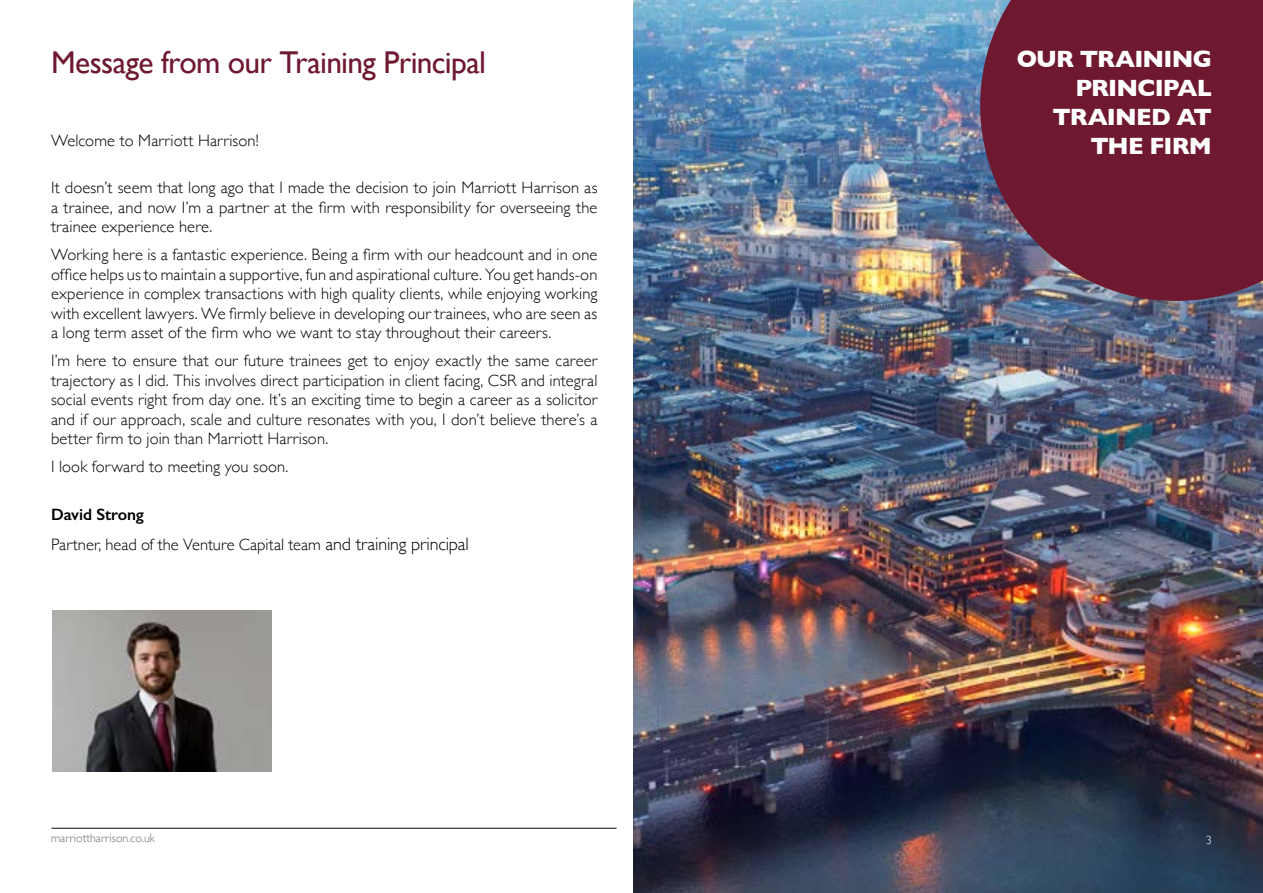
<style>
.page{position:relative;width:1263px;height:893px;background:#fff}
.page>*{position:absolute;margin:0;border:0;box-sizing:border-box;transform-origin:0 0}
.t1{font:31.5px "Gill Sans";letter-spacing:-.025em;color:#6f1931}
.t2{font:700 24px/28.8px "Gill Sans";letter-spacing:-.035em;color:#fff;text-align:right}
.t3{font:300 16.5px/19.5px "Gill Sans";letter-spacing:.01em;color:#000;text-align:justify}
.t4{font:300 12px "Gill Sans";color:#6e7072}
.t5{font:300 12px "Gill Sans";color:#fff}
.s1{font-weight:600}
.s2{font-size:18px}
</style>
<div class="page">
<img style="left:634px;top:0;width:629px;height:893px">
<svg style="left:980px;top:0;width:283px;height:301px;background:#6e233b"></svg>
<img style="left:53px;top:611px;width:218px;height:161px">
<hr style="left:51px;top:828px;width:566px;height:1px;background:#0b0a0b">
<h1 class="t1" style="left:51px;top:44px;width:437px">Message from our Training Principal</h1>
<p class="t3" style="left:51px;top:130px;width:209px">Welcome to Marriott Harrison!</p>
<p class="t3" style="left:51px;top:177px;width:548px">It doesn’t seem that long ago that I made the decision to join Marriott Harrison as a trainee, and now I’m a partner at the firm with responsibility for overseeing the trainee experience here.</p>
<p class="t3" style="left:51px;top:244px;width:548px">Working here is a fantastic experience. Being a firm with our headcount and in one office helps us to maintain a supportive, fun and aspirational culture. You get hands-on experience in complex transactions with high quality clients, while enjoying working with excellent lawyers. We firmly believe in developing our trainees, who are seen as a long term asset of the firm who we want to stay throughout their careers.</p>
<p class="t3" style="left:51px;top:350px;width:548px">I’m here to ensure that our future trainees get to enjoy exactly the same career trajectory as I did. This involves direct participation in client facing, CSR and integral social events right from day one. It’s an exciting time to begin a career as a solicitor and if our approach, scale and culture resonates with you, I don’t believe there’s a better firm to join than Marriott Harrison.</p>
<p class="t3" style="left:51px;top:456px;width:239px">I look forward to meeting you soon.</p>
<p class="t3" style="left:51px;top:499px;width:419px;line-height:30.2px"><span class="s1">David Strong<br></span>Partner, head of the Venture Capital team <span class="s2">and training principal</span></p>
<h2 class="t2" style="left:1017px;top:44px;width:197px">OUR TRAINING<br>PRINCIPAL<br>TRAINED AT<br>THE FIRM</h2>
<p class="t4" style="left:51px;top:828px;width:105px">marriottharrison.co.uk</p>
<p class="t5" style="left:1206px;top:830px;width:7px">3</p>
</div>
